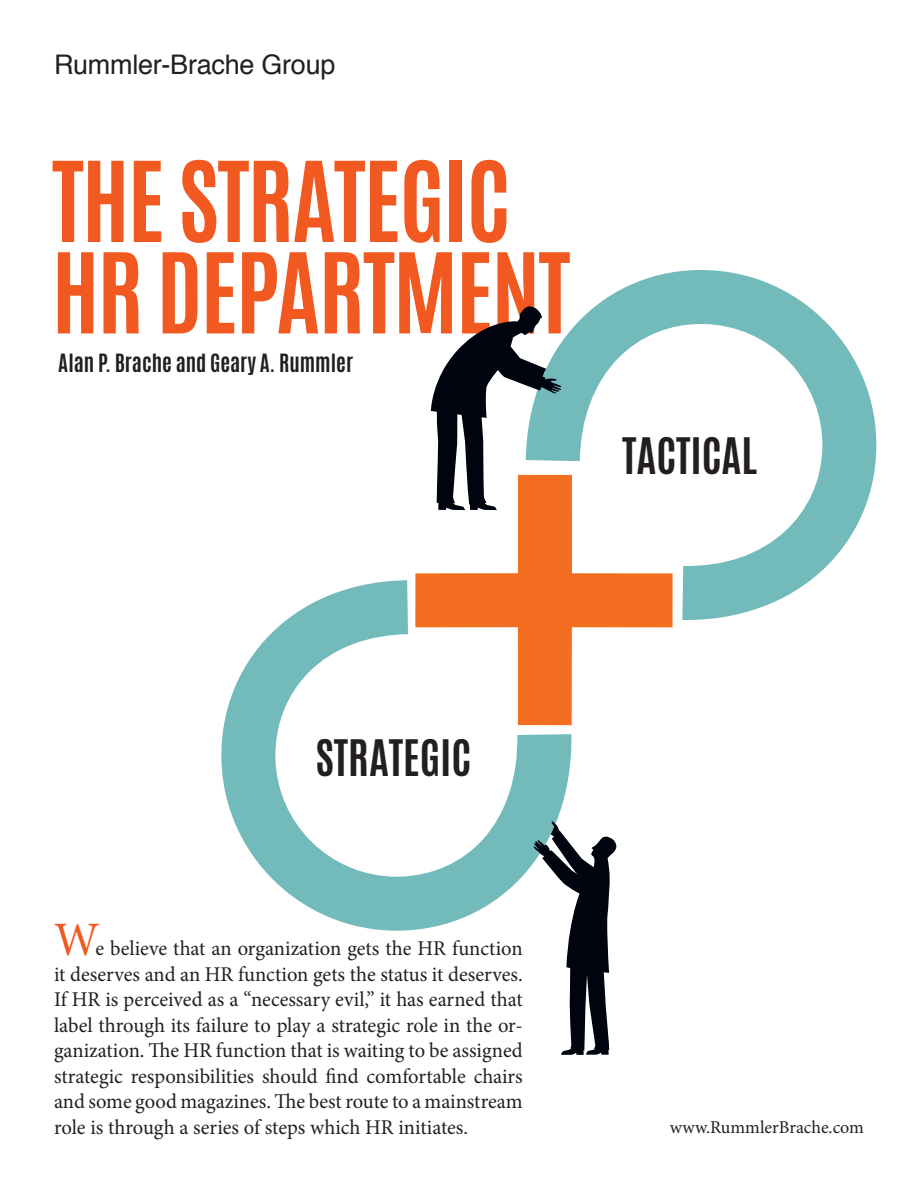
<style>
.page{position:relative;width:918px;height:1188px;background:#fff}
.page>*{position:absolute;margin:0;border:0;box-sizing:border-box;transform-origin:0 0}
.t1{font:700 94.5px "Antonio";letter-spacing:-.02em;color:#f15921}
.t2{font:48px "Minion Pro";color:#f15921}
.t3{font:700 42px "Antonio";color:#231f20}
.t4{font:27px "Helvetica";letter-spacing:-.01em;color:#231f20}
.t5{font:21px/25.5px "Minion Pro";color:#231f20;text-align:justify}
.t6{font:700 21px "Antonio";color:#231f20}
.t7{font:18px "Minion Pro";color:#231f20}
</style>
<div class="page">
<svg style="left:561px;top:270px;width:316px;height:350px"></svg>
<svg style="left:415px;top:475px;width:258px;height:153px"></svg>
<svg style="left:431px;top:306px;width:130px;height:204px"></svg>
<svg style="left:221px;top:580px;width:351px;height:351px"></svg>
<svg style="left:534px;top:821px;width:83px;height:234px"></svg>
<p class="t4" style="left:54px;top:44px;width:283px">Rummler-Brache Group</p>
<p class="t1" style="left:52px;top:130px;width:460px">THE STRATEGIC</p>
<p class="t1" style="left:52px;top:222px;width:520px">HR DEPARTMENT</p>
<p class="t6" style="left:58px;top:347px;width:296px">Alan P. Brache and Geary A. Rummler</p>
<p class="t3" style="left:622px;top:424px;width:137px">TACTICAL</p>
<p class="t3" style="left:315px;top:726px;width:157px">STRATEGIC</p>
<p class="t2" style="left:54px;top:908px;width:47px">W</p>
<p class="t5" style="left:54px;top:936px;width:470px;text-indent:41px">e believe that an organization gets the HR function it deserves and an HR function gets the status it deserves.<br>If HR is perceived as a “necessary evil,” it has earned that label through its failure to play a strategic role in the or&shy;ganization. The HR function that is waiting to be assigned strategic responsibilities should find comfortable chairs and some good magazines. The best route to a mainstream role is through a series of steps which HR initiates.</p>
<p class="t7" style="left:670px;top:1115px;width:196px">www.RummlerBrache.com</p>
</div>
